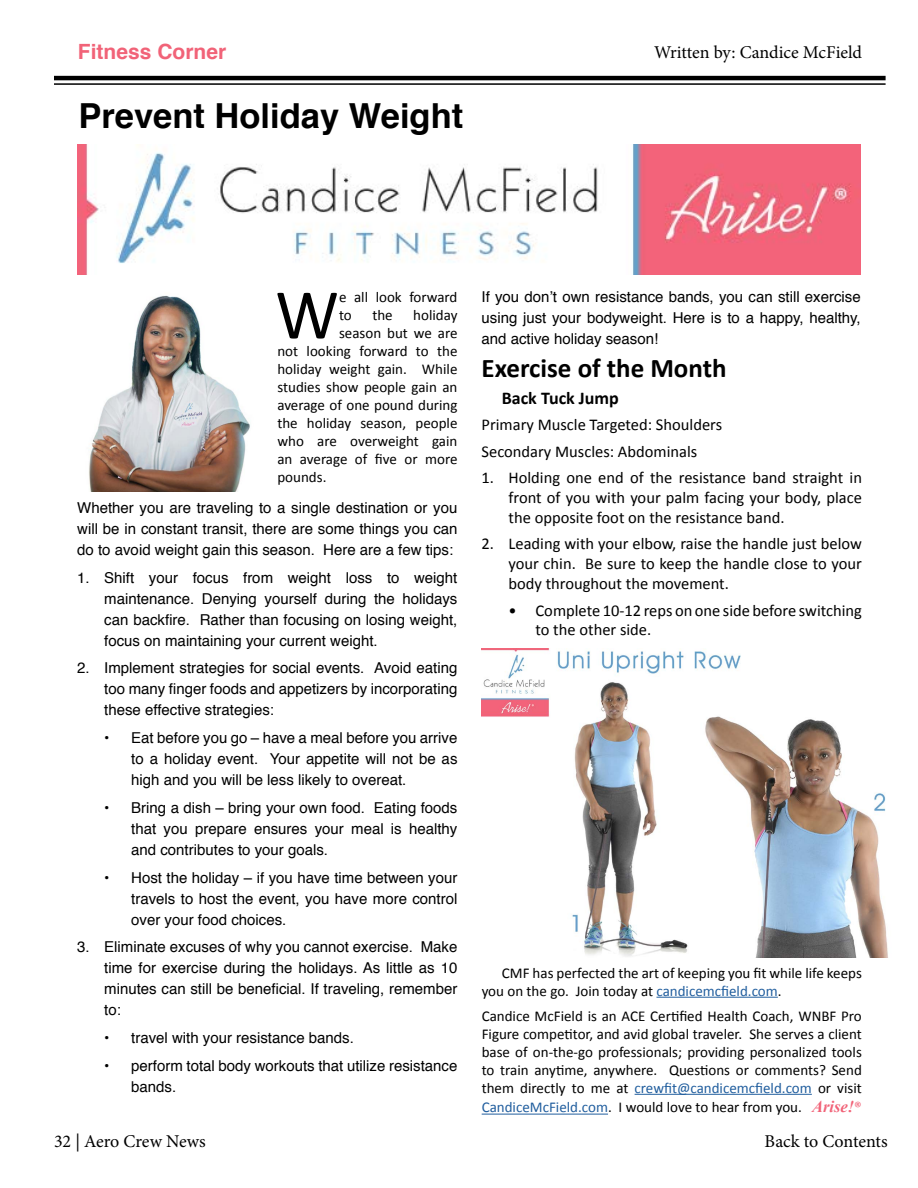
<style>
.page{position:relative;width:918px;height:1188px;background:#fff}
.page>*{position:absolute;margin:0;border:0;box-sizing:border-box;transform-origin:0 0}
.t1{font:71.7px "Calibri";color:#000}
.t2{font:700 34.5px "Helvetica";color:#000}
.t3{font:700 27px "Calibri";color:#000}
.t4{font:700 21px "Helvetica";color:#f16378}
.t5{font:18px "Minion Pro";color:#000}
.t6{font:700 18px "Calibri";color:#000}
.t7{font:16.5px/19.8px "Calibri";color:#000}
.t8{font:15px/21px "Helvetica";color:#000;text-align:justify}
.t9{font:15px/18px "Calibri";color:#000}
.s1{color:#215e9e}
.s2{font-family:"Times New Roman";font-weight:700;font-style:italic;font-size:16.5px;color:#f16378}
.s3{color:#f16378}
</style>
<div class="page">
<hr style="left:635px;top:1094px;width:177px;height:1px;background:#215e9e">
<hr style="left:482px;top:1114px;width:126px;height:1px;background:#215e9e">
<hr style="left:54px;top:76px;width:832px;height:4px;background:#000">
<hr style="left:54px;top:83px;width:832px;height:2px;background:#000">
<img style="left:89px;top:295px;width:161px;height:197px">
<img style="left:77px;top:144px;width:784px;height:130px">
<hr style="left:656px;top:997px;width:122px;height:1px;background:#215e9e">
<img style="left:482px;top:648px;width:406px;height:310px">
<h3 class="t4" style="left:78px;top:35px;width:150px">Fitness Corner</h3>
<h2 class="t2" style="left:79px;top:88px;width:386px">Prevent Holiday Weight</h2>
<p class="t5" style="left:654px;top:40px;width:209px">Written by: Candice McField</p>
<h1 class="t1" style="left:275px;top:269px;width:65px">W</h1>
<p class="t9" style="left:339px;top:288px;width:120px">e all look forward to</p>
<p class="t9" style="left:372px;top:306px;width:22px">the</p>
<p class="t9" style="left:413px;top:306px;width:46px">holiday</p>
<p class="t9" style="left:339px;top:324px;width:120px">season but we are</p>
<p class="t9" style="left:277px;top:342px;width:182px">not looking forward to the</p>
<p class="t9" style="left:277px;top:360px;width:182px">holiday weight gain. While</p>
<p class="t9" style="left:277px;top:378px;width:182px">studies show people gain an</p>
<p class="t9" style="left:277px;top:396px;width:182px">average of one pound during</p>
<p class="t9" style="left:277px;top:414px;width:182px">the holiday season, people</p>
<p class="t9" style="left:277px;top:432px;width:182px">who are overweight gain</p>
<p class="t9" style="left:277px;top:450px;width:182px">an average of five or more</p>
<p class="t9" style="left:277px;top:468px;width:51px">pounds.</p>
<p class="t8" style="left:77px;top:497px;width:382px">Whether you are traveling to a single destination or you will be in constant transit, there are some things you can do to avoid weight gain this season. Here are a few tips:</p>
<p class="t8" style="left:104px;top:567px;width:355px;text-indent:-27px">1. Shift your focus from weight loss to weight maintenance. Denying yourself during the holidays can backfire. Rather than focusing on losing weight, focus on maintaining your current weight.</p>
<p class="t8" style="left:104px;top:658px;width:355px;text-indent:-27px">2. Implement strategies for social events. Avoid eating too many finger foods and appetizers by incorporating these effective strategies:</p>
<p class="t8" style="left:131px;top:728px;width:328px;text-indent:-27px">• Eat before you go – have a meal before you arrive to a holiday event. Your appetite will not be as high and you will be less likely to overeat.</p>
<p class="t8" style="left:131px;top:797px;width:328px;text-indent:-27px">• Bring a dish – bring your own food. Eating foods that you prepare ensures your meal is healthy and contributes to your goals.</p>
<p class="t8" style="left:131px;top:867px;width:328px;text-indent:-27px">• Host the holiday – if you have time between your travels to host the event, you have more control over your food choices.</p>
<p class="t8" style="left:104px;top:937px;width:355px;text-indent:-27px">3. Eliminate excuses of why you cannot exercise. Make time for exercise during the holidays. As little as 10 minutes can still be beneficial. If traveling, remember to:</p>
<p class="t8" style="left:104px;top:1028px;width:251px">• travel with your resistance bands.</p>
<p class="t8" style="left:131px;top:1055px;width:328px;text-indent:-27px">• perform total body workouts that utilize resistance bands.</p>
<p class="t8" style="left:482px;top:287px;width:381px">If you don’t own resistance bands, you can still exercise using just your bodyweight. Here is to a happy, healthy, and active holiday season!</p>
<h3 class="t3" style="left:482px;top:351px;width:247px">Exercise of the Month</h3>
<p class="t6" style="left:502px;top:386px;width:119px">Back Tuck Jump</p>
<p class="t7" style="left:482px;top:411px;width:242px;line-height:26.5px">Primary Muscle Targeted: Shoulders<br>Secondary Muscles: Abdominals</p>
<p class="t7" style="left:509px;top:468px;width:355px;text-align:justify;text-indent:-27px">1. Holding one end of the resistance band straight in front of you with your palm facing your body, place the opposite foot on the resistance band.</p>
<p class="t7" style="left:509px;top:534px;width:355px;text-align:justify;text-indent:-27px">2. Leading with your elbow, raise the handle just below your chin. Be sure to keep the handle close to your body throughout the movement.</p>
<p class="t7" style="left:536px;top:600px;width:328px;text-indent:-27px">• Complete 10-12 reps on one side before switching to the other side.</p>
<p class="t9" style="left:482px;top:964px;width:382px;text-indent:20px">CMF has perfected the art of keeping you fit while life keeps you on the go. Join today at <span class="s1">candicemcfield.com</span>.</p>
<p class="t9" style="left:482px;top:1007px;width:382px;text-align:justify">Candice McField is an ACE Certified Health Coach, WNBF Pro Figure competitor, and avid global traveler. She serves a client base of on-the-go professionals; providing personalized tools to train anytime, anywhere. Questions or comments? Send them directly to me at <span class="s1">crewfit@candicemcfield.com</span> or visit</p>
<p class="t9" style="left:482px;top:1098px;width:382px"><span class="s1">CandiceMcField.com</span>. I would love to hear from you. <span class="s2">Arise!</span><span class="s3">®</span></p>
<p class="t5" style="left:54px;top:1129px;width:153px">32 | Aero Crew News</p>
<p class="t5" style="left:765px;top:1129px;width:125px">Back to Contents</p>
</div>
